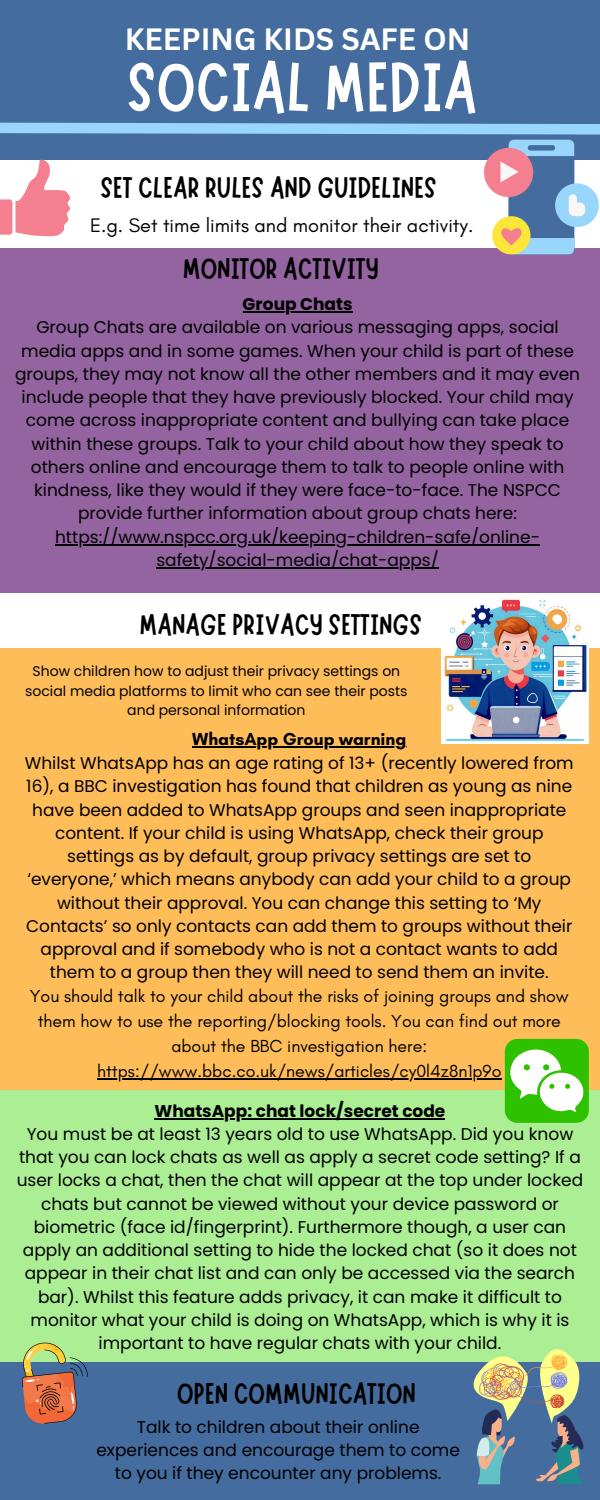
<style>
.page{position:relative;width:600px;height:1500px;background:#fff}
.page>*{position:absolute;margin:0;border:0;box-sizing:border-box;transform-origin:0 0}
.t1{font:70.4px "Marykate";color:#fff}
.t2{font:30px "Marykate";color:#000}
.t3{font:700 30px "Canva Sans";color:#fff}
.t4{font:20px "Glacial Indifference";color:#000}
.t5{font:17.8px/24.8px "Glacial Indifference";color:#000;text-align:center}
.t6{font:700 17.8px "Glacial Indifference";color:#000}
.t7{font:17px/23.2px "Poppins";color:#000;text-align:center}
.t8{font:14px/19.5px "Poppins";color:#000;text-align:center}
.s1{font-weight:700}
</style>
<div class="page">
<div style="left:0;top:0;width:600px;height:159px;background:#446c9e"></div>
<div style="left:0;top:248px;width:600px;height:345px;background:#93649f"></div>
<div style="left:0;top:1090px;width:600px;height:364px;background:#acee94"></div>
<div style="left:0;top:1362px;width:600px;height:138px;background:#446c9e"></div>
<svg style="left:0;top:122px;width:600px;height:132px"></svg>
<div style="left:0;top:649px;width:600px;height:441px;background:#ffbd59"></div>
<img style="left:441px;top:598px;width:147px;height:145px">
<svg style="left:21px;top:1342px;width:67px;height:82px"></svg>
<svg style="left:473px;top:1349px;width:111px;height:135px"></svg>
<div style="left:505px;top:1039px;width:84px;height:84px;background:#2dc100;border-radius:13px"></div>
<svg style="left:510px;top:1049px;width:74px;height:63px"></svg>
<hr style="left:192px;top:747px;width:214px;height:1px;background:#000">
<hr style="left:97px;top:1078px;width:404px;height:2px;background:#000">
<hr style="left:243px;top:312px;width:110px;height:1px;background:#000">
<hr style="left:55px;top:544px;width:485px;height:2px;background:#000">
<hr style="left:156px;top:567px;width:283px;height:2px;background:#000">
<hr style="left:155px;top:1118px;width:290px;height:2px;background:#000">
<p class="t3" style="left:125px;top:17px;width:347px">KEEPING KIDS SAFE ON</p>
<h1 class="t1" style="left:127px;top:41px;width:352px">SOCIAL MEDIA</h1>
<p class="t2" style="left:101px;top:168px;width:338px">SET CLEAR RULES AND GUIDELINES</p>
<h3 class="t4" style="left:90px;top:213px;width:385px">E.g. Set time limits and monitor their activity.</h3>
<h5 class="t2" style="left:183px;top:249px;width:198px">MONITOR ACTIVITY</h5>
<p class="t7" style="left:15px;top:293px;width:567px"><span class="s1">Group Chats<br></span>Group Chats are available on various messaging apps, social media apps and in some games. When your child is part of these groups, they may not know all the other members and it may even include people that they have previously blocked. Your child may come across inappropriate content and bullying can take place within these groups. Talk to your child about how they speak to others online and encourage them to talk to people online with kindness, like they would if they were face-to-face. The NSPCC provide further information about group chats here:</p>
<h3 class="t7" style="left:55px;top:525px;width:486px">https://www.nspcc.org.uk/keeping-children-safe/online-</h3>
<p class="t7" style="left:156px;top:548px;width:284px">safety/social-media/chat-apps/</p>
<h5 class="t2" style="left:140px;top:605px;width:284px">MANAGE PRIVACY SETTINGS</h5>
<p class="t8" style="left:25px;top:662px;width:384px">Show children how to adjust their privacy settings on social media platforms to limit who can see their posts and personal information</p>
<h4 class="t6" style="left:192px;top:728px;width:216px">WhatsApp Group warning</h4>
<h4 class="t7" style="left:25px;top:752px;width:550px">Whilst WhatsApp has an age rating of 13+ (recently lowered from 16), a BBC investigation has found that children as young as nine have been added to WhatsApp groups and seen inappropriate content. If your child is using WhatsApp, check their group settings as by default, group privacy settings are set to ‘everyone,’ which means anybody can add your child to a group without their approval. You can change this setting to ‘My Contacts’ so only contacts can add them to groups without their approval and if somebody who is not a contact wants to add them to a group then they will need to send them an invite.</h4>
<h4 class="t5" style="left:30px;top:984px;width:540px">You should talk to your child about the risks of joining groups and show them how to use the reporting/blocking tools. You can find out more about the BBC investigation here:</h4>
<h3 class="t5" style="left:97px;top:1058px;width:406px">https://www.bbc.co.uk/news/articles/cy0l4z8n1p9o</h3>
<p class="t7" style="left:17px;top:1099px;width:568px"><span class="s1">WhatsApp: chat lock/secret code<br></span>You must be at least 13 years old to use WhatsApp. Did you know that you can lock chats as well as apply a secret code setting? If a user locks a chat, then the chat will appear at the top under locked chats but cannot be viewed without your device password or biometric (face id/fingerprint). Furthermore though, a user can apply an additional setting to hide the locked chat (so it does not appear in their chat list and can only be accessed via the search bar). Whilst this feature adds privacy, it can make it difficult to monitor what your child is doing on WhatsApp, which is why it is important to have regular chats with your child.</p>
<p class="t2" style="left:177px;top:1374px;width:240px">OPEN COMMUNICATION</p>
<h5 class="t7" style="left:96px;top:1415px;width:365px">Talk to children about their online experiences and encourage them to come to you if they encounter any problems.</h5>
</div>
